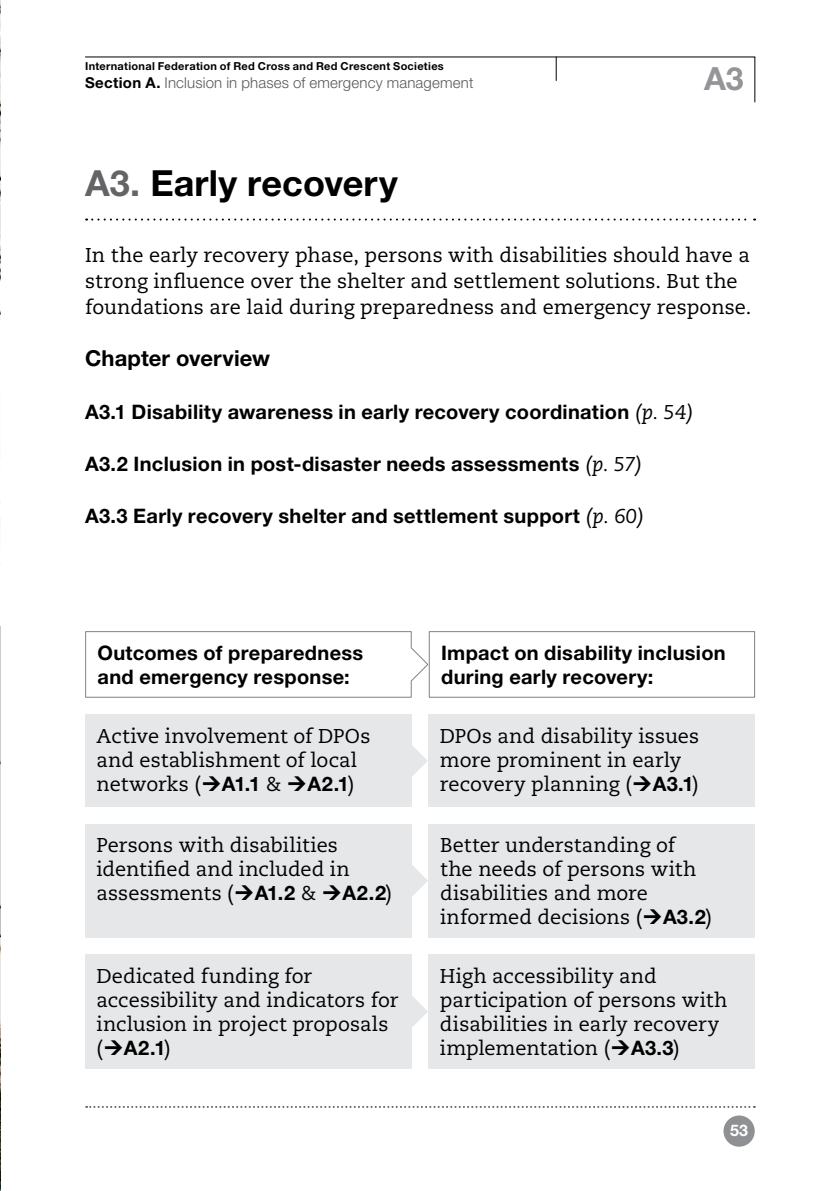
<style>
.page{position:relative;width:840px;height:1191px;background:#fff}
.page>*{position:absolute;margin:0;border:0;box-sizing:border-box;transform-origin:0 0}
.t1{font:700 36px "Helvetica Neue LT Std";letter-spacing:.005em;color:#000}
.t2{font:700 32px "Helvetica Neue LT Std";color:#939598}
.t3{font:700 22px "Helvetica Neue LT Std";letter-spacing:.005em;color:#000}
.t4{font:20px/24px "Caecilia";color:#000}
.t5{font:700 20px/24px "Helvetica Neue LT Std";letter-spacing:.015em;color:#000}
.t6{font:700 16px "Helvetica Neue LT Std";color:#fff}
.t7{font:300 15px "Helvetica Neue LT Std";letter-spacing:.01em;color:#58595b}
.t8{font:700 11px "Helvetica Neue LT Std";letter-spacing:.025em;color:#000}
.s1{font-weight:700;color:#000}
.s2{color:#636466}
.s3{font-family:"Caecilia";font-weight:400;font-style:italic}
.s4{font-family:"Helvetica Neue LT Std";font-weight:700}
.s5{font-family:"Caecilia";font-weight:400}
</style>
<div class="page">
<svg style="left:85px;top:56px;width:670px;height:47px"></svg>
<svg style="left:86px;top:1106px;width:668px;height:2px"></svg>
<div style="left:723px;top:1115px;width:31px;height:31px;background:#8e9093;border-radius:50%"></div>
<img style="left:0;top:626px;width:1px;height:565px">
<img style="left:0;top:0;width:1px;height:564px">
<svg style="left:86px;top:218px;width:668px;height:2px"></svg>
<div style="left:85px;top:714px;width:326px;height:93px;background:#e6e7e8"></div>
<div style="left:428px;top:714px;width:326px;height:93px;background:#e6e7e8"></div>
<div style="left:428px;top:631px;width:326px;height:66px;border:1px solid #808285"></div>
<div style="left:85px;top:824px;width:326px;height:113px;background:#e6e7e8"></div>
<div style="left:428px;top:824px;width:326px;height:113px;background:#e6e7e8"></div>
<div style="left:85px;top:954px;width:326px;height:114px;background:#e6e7e8"></div>
<div style="left:428px;top:954px;width:326px;height:114px;background:#e6e7e8"></div>
<svg style="left:411px;top:743px;width:16px;height:35px"></svg>
<svg style="left:411px;top:863px;width:17px;height:34px"></svg>
<svg style="left:411px;top:994px;width:17px;height:34px"></svg>
<svg style="left:85px;top:631px;width:344px;height:67px"></svg>
<svg style="left:0;top:502px;width:1px;height:62px"></svg>
<p class="t8" style="left:85px;top:59px;width:360px">International Federation of Red Cross and Red Crescent Societies</p>
<p class="t7" style="left:85px;top:74px;width:389px"><span class="s1">Section A.</span> Inclusion in phases of emergency management</p>
<h1 class="t1" style="left:85px;top:161px;width:314px"><span class="s2">A3.</span> Early recovery</h1>
<h2 class="t2" style="left:703px;top:59px;width:41px">A3</h2>
<p class="t4" style="left:85px;top:243px;width:667px;line-height:26px">In the early recovery phase, persons with disabilities should have a strong influence over the shelter and settlement solutions. But the foundations are laid during preparedness and emergency response.</p>
<p class="t3" style="left:85px;top:345px;width:186px">Chapter overview</p>
<p class="t5" style="left:85px;top:399px;width:609px">A3.1 Disability awareness in early recovery coordination <span class="s3">(p. 54)</span></p>
<p class="t5" style="left:85px;top:451px;width:558px">A3.2 Inclusion in post-disaster needs assessments <span class="s3">(p. 57)</span></p>
<p class="t5" style="left:85px;top:503px;width:560px">A3.3 Early recovery shelter and settlement support <span class="s3">(p. 60)</span></p>
<p class="t5" style="left:97px;top:641px;width:267px">Outcomes of preparedness and emergency response:</p>
<p class="t5" style="left:441px;top:641px;width:286px">Impact on disability inclusion during early recovery:</p>
<p class="t4" style="left:96px;top:724px;width:275px">Active involvement of DPOs and establishment of local networks ( <span class="s4">A1.1</span> &amp;</p>
<p class="t5" style="left:307px;top:771px;width:48px">A2.1<span class="s5">)</span></p>
<p class="t4" style="left:96px;top:833px;width:255px">Persons with disabilities identified and included in assessments ( <span class="s4">A1.2</span> &amp;</p>
<p class="t5" style="left:342px;top:880px;width:51px">A2.2<span class="s5">)</span></p>
<p class="t4" style="left:96px;top:964px;width:303px">Dedicated funding for accessibility and indicators for inclusion in project proposals</p>
<p class="t5" style="left:96px;top:1035px;width:76px"><span class="s5">(</span> A2.1<span class="s5">)</span></p>
<p class="t4" style="left:439px;top:724px;width:261px">DPOs and disability issues more prominent in early recovery planning ( <span class="s4">A3.1</span>)</p>
<p class="t4" style="left:440px;top:833px;width:273px">Better understanding of the needs of persons with disabilities and more informed decisions ( <span class="s4">A3.2</span>)</p>
<p class="t4" style="left:439px;top:964px;width:289px">High accessibility and participation of persons with disabilities in early recovery implementation ( <span class="s4">A3.3</span>)</p>
<p class="t6" style="left:729px;top:1120px;width:19px">53</p>
</div>
